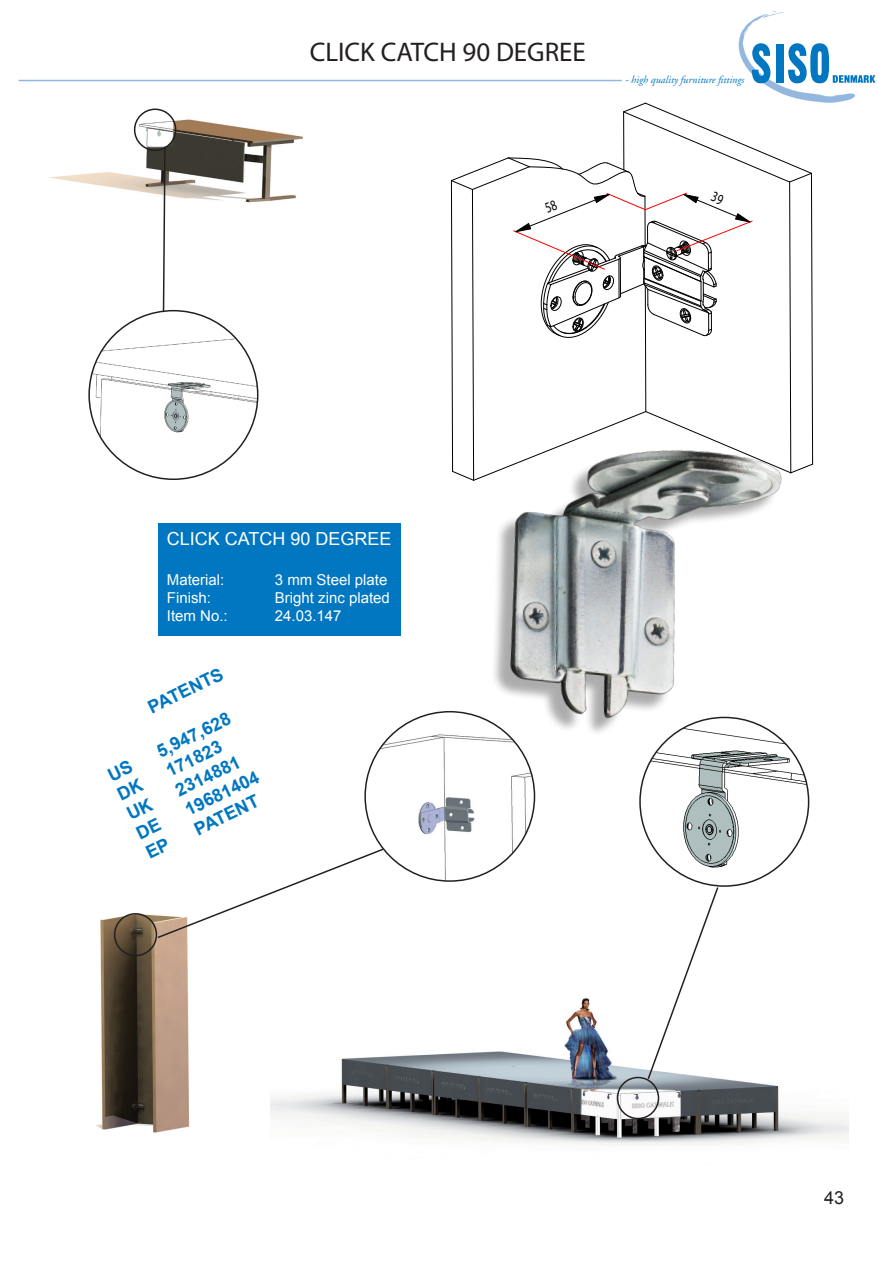
<style>
.page{position:relative;width:893px;height:1263px;background:#fff}
.page>*{position:absolute;margin:0;border:0;box-sizing:border-box;transform-origin:0 0}
.Overskrift_1{font:27px "Myriad Pro";color:#231f20}
.t1{font:700 18px "Arial";color:#0077c0}
.t2{font:18px "Arial";color:#fff}
.t3{font:18px "Arial";color:#231f20}
.t4{font:15px "Arial";color:#fff}
.t5{font:italic 10.5px "Adobe Garamond";color:#0077c0}
</style>
<div class="page">
<hr style="left:19px;top:80px;width:603px;height:1px;background:#94b7e0">
<img style="left:473px;top:481px;width:311px;height:260px">
<img style="left:271px;top:997px;width:578px;height:147px">
<img style="left:640px;top:717px;width:169px;height:169px;border-radius:84px">
<div style="left:617px;top:1077px;width:42px;height:42px;border:2px solid #231f20;border-radius:50%"></div>
<svg style="left:646px;top:885px;width:74px;height:196px"></svg>
<img style="left:49px;top:108px;width:254px;height:95px">
<img style="left:89px;top:311px;width:169px;height:168px;border-radius:84px">
<div style="left:134px;top:109px;width:42px;height:42px;border:2px solid #231f20;border-radius:50%"></div>
<svg style="left:162px;top:145px;width:4px;height:168px"></svg>
<img style="left:96px;top:919px;width:94px;height:214px">
<div style="left:114px;top:913px;width:43px;height:43px;border:2px solid #231f20;border-radius:50%"></div>
<img style="left:365px;top:712px;width:169px;height:169px;border-radius:85px">
<div style="left:158px;top:523px;width:243px;height:113px;background:#0077c0"></div>
<svg style="left:107px;top:759px;width:278px;height:180px"></svg>
<svg style="left:450px;top:11px;width:425px;height:470px"></svg>
<p class="Overskrift_1" style="left:310px;top:36px;width:277px">CLICK CATCH 90 DEGREE</p>
<p class="t5" style="left:625px;top:74px;width:121px">- high quality furniture fittings</p>
<p class="t2" style="left:167px;top:527px;width:226px">CLICK CATCH 90 DEGREE</p>
<p class="t4" style="left:167px;top:570px;width:59px">Material:</p>
<p class="t4" style="left:275px;top:570px;width:114px">3 mm Steel plate</p>
<p class="t4" style="left:167px;top:588px;width:46px">Finish:</p>
<p class="t4" style="left:275px;top:588px;width:117px">Bright zinc plated</p>
<p class="t4" style="left:167px;top:606px;width:62px">Item No.:</p>
<p class="t4" style="left:275px;top:606px;width:68px">24.03.147</p>
<p class="t1" style="left:144px;top:697px;width:83px;rotate:-26deg">PATENTS</p>
<p class="t1" style="left:152px;top:741px;width:82px;rotate:-26deg">5,947,628</p>
<p class="t1" style="left:162px;top:761px;width:62px;rotate:-26deg">171823</p>
<p class="t1" style="left:171px;top:780px;width:72px;rotate:-26deg">2314881</p>
<p class="t1" style="left:181px;top:800px;width:82px;rotate:-26deg">19681404</p>
<p class="t1" style="left:190px;top:819px;width:71px;rotate:-26deg">PATENT</p>
<p class="t3" style="left:824px;top:1186px;width:22px">43</p>
</div>
